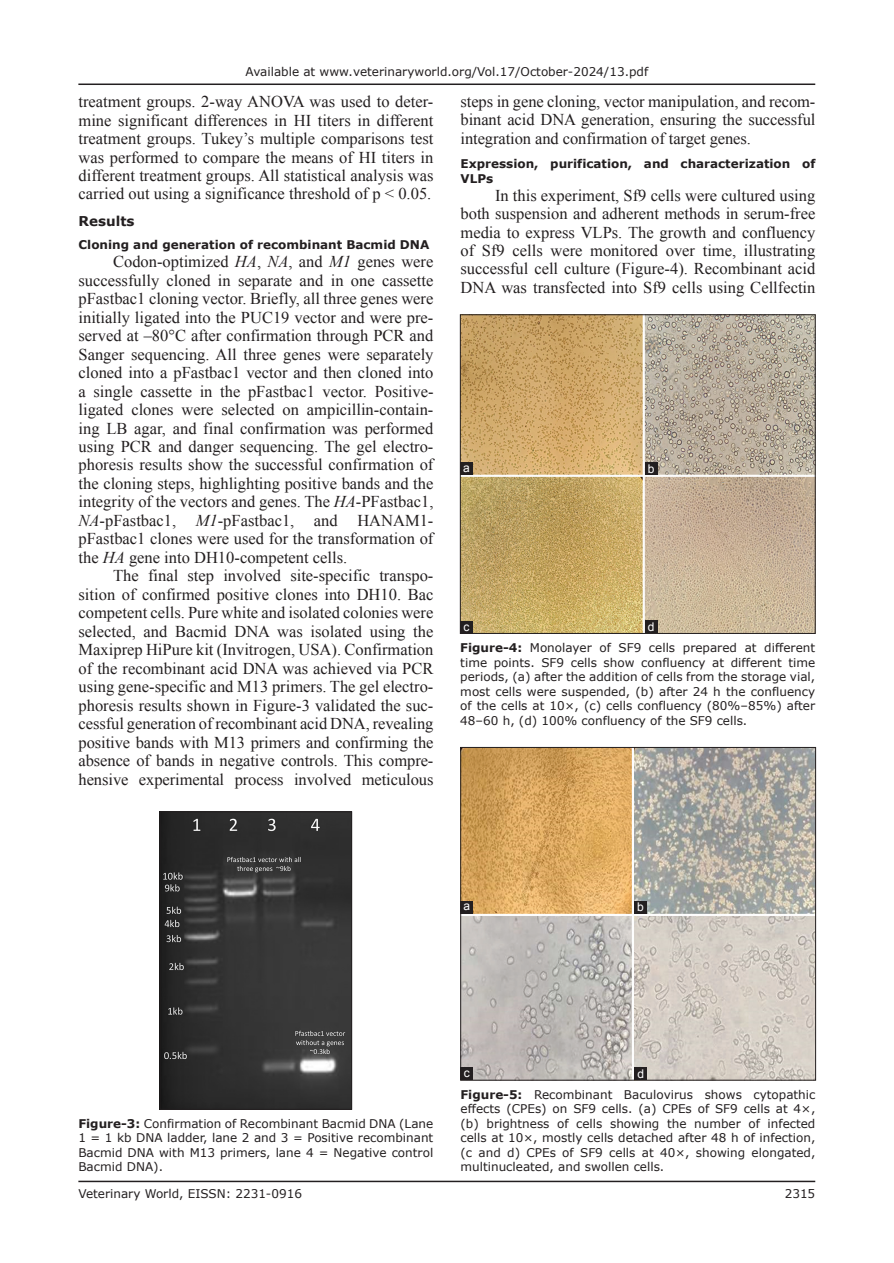
<style>
.page{position:relative;width:894px;height:1263px;background:#fff}
.page>*{position:absolute;margin:0;border:0;box-sizing:border-box;transform-origin:0 0}
.TX{font:16.5px/18.5px "Times New Roman";color:#231f20;text-align:justify}
.t1{font:700 13.5px "Verdana";color:#231f20}
.FGC{font:12px/14.5px "Verdana";color:#231f20;text-align:justify}
.H2_Above_H1{font:700 12px/15px "Verdana";color:#231f20}
.LABEL{font:12px "Arial";color:#fff}
.s1{font-style:italic}
.s2{font-weight:700}
</style>
<div class="page">
<hr style="left:78px;top:1180px;width:737px;height:2px;background:#231f20">
<hr style="left:78px;top:83px;width:737px;height:2px;background:#231f20">
<img style="left:162px;top:813px;width:188px;height:294px">
<div style="left:160px;top:811px;width:192px;height:298px;border:1px solid #231f20"></div>
<img style="left:462px;top:316px;width:351px;height:315px">
<div style="left:460px;top:314px;width:355px;height:319px;border:1px solid #231f20"></div>
<div style="left:644px;top:620px;width:13px;height:13px;background:#231f20"></div>
<div style="left:460px;top:621px;width:12px;height:12px;background:#231f20"></div>
<div style="left:644px;top:462px;width:13px;height:13px;background:#231f20"></div>
<div style="left:460px;top:462px;width:12px;height:13px;background:#231f20"></div>
<img style="left:462px;top:749px;width:351px;height:329px">
<div style="left:460px;top:747px;width:355px;height:333px;border:1px solid #231f20"></div>
<div style="left:634px;top:1067px;width:13px;height:13px;background:#231f20"></div>
<div style="left:460px;top:1067px;width:13px;height:13px;background:#231f20"></div>
<div style="left:634px;top:900px;width:12px;height:13px;background:#231f20"></div>
<div style="left:460px;top:900px;width:13px;height:13px;background:#231f20"></div>
<p class="FGC" style="left:245px;top:64px;width:404px">Available at www.veterinaryworld.org/Vol.17/October-2024/13.pdf</p>
<p class="TX" style="left:78px;top:92px;width:356px">treatment groups. 2-way ANOVA was used to deter&shy;mine significant differences in HI titers in different treatment groups. Tukey’s multiple comparisons test was performed to compare the means of HI titers in different treatment groups. All statistical analysis was carried out using a significance threshold of p &lt; 0.05.</p>
<h1 class="t1" style="left:78px;top:211px;width:57px">Results</h1>
<p class="H2_Above_H1" style="left:78px;top:236px;width:352px">Cloning and generation of recombinant Bacmid DNA</p>
<p class="TX" style="left:78px;top:252px;width:356px;text-indent:34px">Codon-optimized <span class="s1">HA</span>, <span class="s1">NA</span>, and <span class="s1">M1</span> genes were successfully cloned in separate and in one cassette pFastbac1 cloning vector. Briefly, all three genes were initially ligated into the PUC19 vector and were pre&shy;served at –80°C after confirmation through PCR and Sanger sequencing. All three genes were separately cloned into a pFastbac1 vector and then cloned into a single cassette in the pFastbac1 vector. Positive&shy;ligated clones were selected on ampicillin-contain&shy;ing LB agar, and final confirmation was performed using PCR and danger sequencing. The gel electro&shy;phoresis results show the successful confirmation of the cloning steps, highlighting positive bands and the integrity of the vectors and genes. The <span class="s1">HA</span>-PFastbac1, <span class="s1">NA</span>-pFastbac1, <span class="s1">M1</span>-pFastbac1, and HANAM1- pFastbac1 clones were used for the transformation of the <span class="s1">HA</span> gene into DH10-competent cells.</p>
<p class="TX" style="left:78px;top:566px;width:356px;text-indent:34px">The final step involved site-specific transpo&shy;sition of confirmed positive clones into DH10. Bac competent cells. Pure white and isolated colonies were selected, and Bacmid DNA was isolated using the Maxiprep HiPure kit (Invitrogen, USA). Confirmation of the recombinant acid DNA was achieved via PCR using gene-specific and M13 primers. The gel electro&shy;phoresis results shown in Figure-3 validated the suc&shy;cessful generation of recombinant acid DNA, revealing positive bands with M13 primers and confirming the absence of bands in negative controls. This compre&shy;hensive experimental process involved meticulous</p>
<p class="TX" style="left:460px;top:92px;width:356px">steps in gene cloning, vector manipulation, and recom&shy;binant acid DNA generation, ensuring the successful integration and confirmation of target genes.</p>
<h2 class="H2_Above_H1" style="left:460px;top:156px;width:356px">Expression, purification, and characterization of<br>VLPs</h2>
<p class="TX" style="left:460px;top:186px;width:356px;text-indent:34px">In this experiment, Sf9 cells were cultured using both suspension and adherent methods in serum-free media to express VLPs. The growth and confluency of Sf9 cells were monitored over time, illustrating successful cell culture (Figure-4). Recombinant acid DNA was transfected into Sf9 cells using Cellfectin</p>
<p class="LABEL" style="left:463px;top:459px;width:8px">a</p>
<p class="LABEL" style="left:647px;top:460px;width:8px">b</p>
<p class="LABEL" style="left:463px;top:618px;width:7px">c</p>
<p class="LABEL" style="left:647px;top:618px;width:8px">d</p>
<p class="FGC" style="left:460px;top:640px;width:356px"><span class="s2">Figure-4:</span> Monolayer of SF9 cells prepared at different time points. SF9 cells show confluency at different time periods, (a) after the addition of cells from the storage vial, most cells were suspended, (b) after 24 h the confluency of the cells at 10×, (c) cells confluency (80%–85%) after 48–60 h, (d) 100% confluency of the SF9 cells.</p>
<p class="LABEL" style="left:463px;top:898px;width:8px">a</p>
<p class="LABEL" style="left:637px;top:899px;width:8px">b</p>
<p class="FGC" style="left:78px;top:1115px;width:356px"><span class="s2">Figure-3:</span> Confirmation of Recombinant Bacmid DNA (Lane 1 = 1 kb DNA ladder, lane 2 and 3 = Positive recombinant Bacmid DNA with M13 primers, lane 4 = Negative control Bacmid DNA).</p>
<p class="LABEL" style="left:463px;top:1064px;width:7px">c</p>
<p class="LABEL" style="left:637px;top:1065px;width:8px">d</p>
<p class="FGC" style="left:460px;top:1086px;width:356px"><span class="s2">Figure-5:</span> Recombinant Baculovirus shows cytopathic effects (CPEs) on SF9 cells. (a) CPEs of SF9 cells at 4×, (b) brightness of cells showing the number of infected cells at 10×, mostly cells detached after 48 h of infection, (c and d) CPEs of SF9 cells at 40×, showing elongated, multinucleated, and swollen cells.</p>
<p class="FGC" style="left:78px;top:1186px;width:225px">Veterinary World, EISSN: 2231-0916</p>
<p class="FGC" style="left:784px;top:1186px;width:32px">2315</p>
</div>
